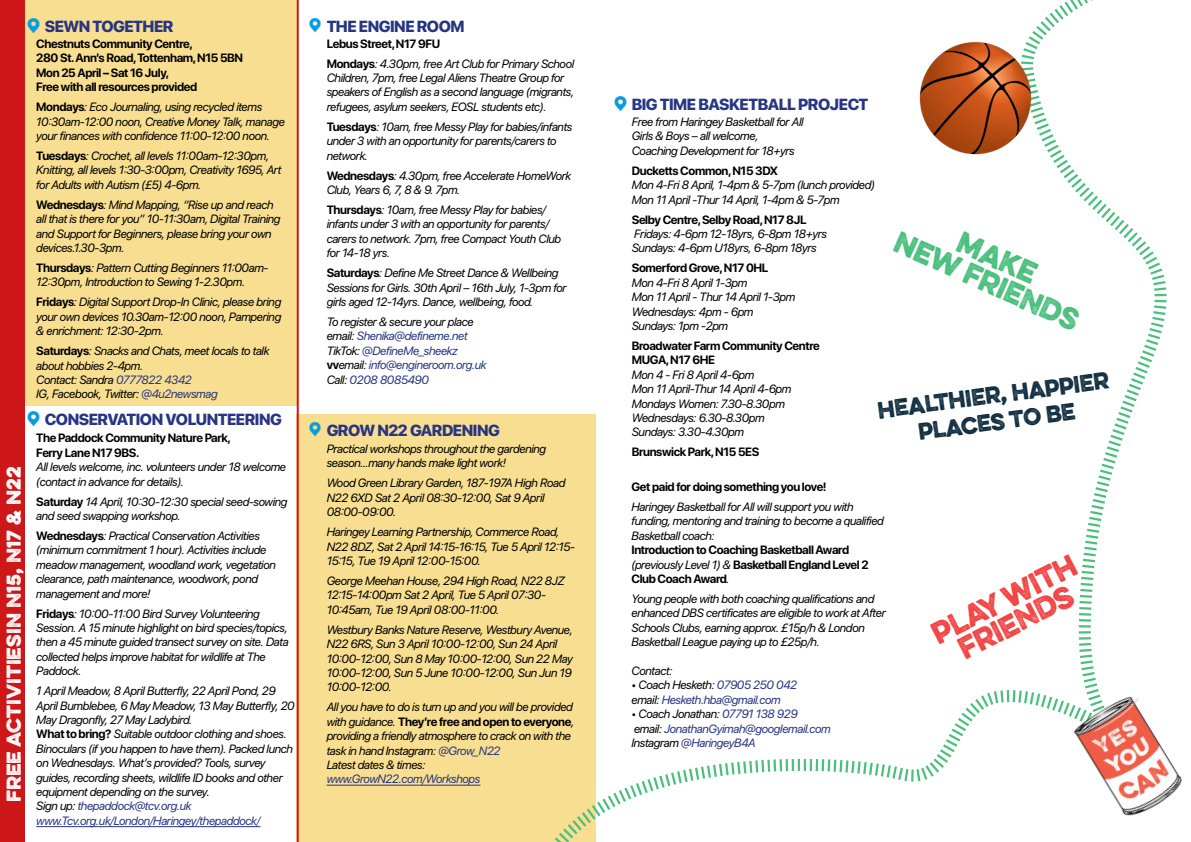
<style>
.page{position:relative;width:1191px;height:842px;background:#fff}
.page>*{position:absolute;margin:0;border:0;box-sizing:border-box;transform-origin:0 0}
.t1{font:700 27.8px/26px "Eveleth Slant W01";color:#f24444;text-align:center;scale:.96 1}
.t2{font:700 27.4px "Eveleth Slant W01";color:#4bbf7d;scale:.96 1}
.t3{font:700 21.4px/26.6px "Eveleth Slant W01";color:#122e40;text-align:center;scale:.96 1}
.t4{font:700 18px "Eveleth Slant W01";color:#fff}
.t5{font:800 16px "SF Pro Display";letter-spacing:-.03em;color:#283583}
.t6{font:italic 12px/14.4px "SF Pro Display";letter-spacing:-.03em;color:#000}
.t7{font:700 12px/14.4px "SF Pro Display";letter-spacing:-.03em;color:#000}
.t8{font:italic 12px/14.4px "SF Pro Display";letter-spacing:-.03em;color:#283583}
.s1{font-weight:700;font-style:normal}
.s2{color:#283583}
.s3{color:#000}
.s4{font-weight:700;font-style:normal;color:#000}
.s5{font-weight:400;font-style:italic}
</style>
<div class="page">
<div style="left:0;top:0;width:298px;height:405px;background:#f8de90"></div>
<div style="left:296px;top:414px;width:299px;height:428px;background:#f8de90"></div>
<hr style="left:297px;top:0;width:2px;height:842px;background:#cd1719">
<img style="left:27px;top:18px;width:13px;height:15px">
<hr style="left:36px;top:826px;width:224px;height:1px;background:#283583">
<img style="left:27px;top:411px;width:13px;height:15px">
<img style="left:309px;top:18px;width:12px;height:14px">
<hr style="left:327px;top:785px;width:153px;height:1px;background:#283583">
<img style="left:309px;top:422px;width:12px;height:14px">
<div style="left:0;top:0;width:25px;height:842px;background:#cd1719"></div>
<svg style="left:1029px;top:0;width:138px;height:677px"></svg>
<svg style="left:555px;top:688px;width:494px;height:154px"></svg>
<img style="left:614px;top:96px;width:13px;height:15px">
<img style="left:1049px;top:677px;width:133px;height:139px">
<img style="left:919px;top:41px;width:114px;height:114px">
<h3 class="t4" style="left:0;top:802px;width:338px;rotate:-90deg">FREE ACTIVITIESIN N15, N17 &amp; n22</h3>
<h3 class="t5" style="left:45px;top:17px;width:130px">SEWN TOGETHER</h3>
<p class="t7" style="left:36px;top:37px;width:208px">Chestnuts Community Centre,<br>280 St. Ann’s Road, Tottenham, N15 5BN<br>Mon 25 April – Sat 16 July,<br>Free with all resources provided</p>
<p class="t6" style="left:36px;top:99px;width:250px"><span class="s1">Mondays</span>: Eco Journaling, using recycled items<br>10:30am-12:00 noon, Creative Money Talk, manage your finances with confidence 11:00-12:00 noon.</p>
<p class="t6" style="left:36px;top:148px;width:247px"><span class="s1">Tuesdays</span>: Crochet, all levels 11:00am-12:30pm,<br>Knitting, all levels 1:30-3:00pm, Creativity 1695, Art for Adults with Autism (£5) 4-6pm.</p>
<p class="t6" style="left:36px;top:197px;width:246px"><span class="s1">Wednesdays</span>: Mind Mapping, “Rise up and reach all that is there for you” 10-11:30am, Digital Training and Support for Beginners, please bring your own devices.1.30-3pm.</p>
<p class="t6" style="left:36px;top:260px;width:234px"><span class="s1">Thursdays</span>: Pattern Cutting Beginners 11:00am-<br>12:30pm, Introduction to Sewing 1-2.30pm.</p>
<p class="t6" style="left:36px;top:294px;width:247px;text-align:justify"><span class="s1">Fridays</span>: Digital Support Drop-In Clinic, please bring your own devices 10.30am-12:00 noon, Pampering &amp; enrichment: 12:30-2pm.</p>
<p class="t6" style="left:36px;top:343px;width:234px"><span class="s1">Saturdays</span>: Snacks and Chats, meet locals to talk about hobbies 2-4pm.<br>Contact: Sandra <span class="s2">0777822 4342<br></span>IG, Facebook, Twitter: <span class="s2">@4u2newsmag</span></p>
<h3 class="t5" style="left:45px;top:410px;width:239px">CONSERVATION VOLUNTEERING</h3>
<p class="t7" style="left:36px;top:431px;width:196px">The Paddock Community Nature Park,<br>Ferry Lane N17 9BS.</p>
<p class="t6" style="left:36px;top:459px;width:251px">All levels welcome, inc. volunteers under 18 welcome (contact in advance for details).</p>
<p class="t6" style="left:36px;top:493px;width:253px"><span class="s1">Saturday</span> 14 April, 10:30-12:30 special seed-sowing and seed swapping workshop.</p>
<p class="t6" style="left:36px;top:528px;width:241px"><span class="s1">Wednesdays</span>: Practical Conservation Activities (minimum commitment 1 hour). Activities include meadow management, woodland work, vegetation clearance, path maintenance, woodwork, pond management and more!</p>
<p class="t6" style="left:36px;top:605px;width:254px"><span class="s1">Fridays</span>: 10:00-11:00 Bird Survey Volunteering Session. A 15 minute highlight on bird species/topics, then a 45 minute guided transect survey on site. Data collected helps improve habitat for wildlife at The Paddock.</p>
<p class="t6" style="left:36px;top:683px;width:260px">1 April Meadow, 8 April Butterfly, 22 April Pond, 29<br>April Bumblebee, 6 May Meadow, 13 May Butterfly, 20<br>May Dragonfly, 27 May Ladybird.<br><span class="s1">What to bring?</span> Suitable outdoor clothing and shoes.<br>Binoculars (if you happen to have them). Packed lunch on Wednesdays. What’s provided? Tools, survey guides, recording sheets, wildlife ID books and other equipment depending on the survey.<br>Sign up: <span class="s2">thepaddock@tcv.org.uk www.Tcv.org.uk/London/Haringey/thepaddock/</span></p>
<h3 class="t5" style="left:327px;top:17px;width:139px">THE ENGINE ROOM</h3>
<p class="t6" style="left:327px;top:32px;width:249px;line-height:20px"><span class="s1">Lebus Street, N17 9FU<br>Mondays</span>: 4.30pm, free Art Club for Primary School</p>
<p class="t6" style="left:327px;top:70px;width:249px">Children, 7pm, free Legal Aliens Theatre Group for speakers of English as a second language (migrants, refugees, asylum seekers, EOSL students etc).</p>
<p class="t6" style="left:327px;top:118px;width:247px"><span class="s1">Tuesdays</span>: 10am, free Messy Play for babies/infants under 3 with an opportunity for parents/carers to network.</p>
<p class="t6" style="left:327px;top:167px;width:246px"><span class="s1">Wednesdays</span>: 4.30pm, free Accelerate HomeWork<br>Club, Years 6, 7, 8 &amp; 9. 7pm.</p>
<p class="t6" style="left:327px;top:202px;width:236px"><span class="s1">Thursdays</span>: 10am, free Messy Play for babies/ infants under 3 with an opportunity for parents/ carers to network. 7pm, free Compact Youth Club for 14-18 yrs.</p>
<p class="t6" style="left:327px;top:265px;width:241px"><span class="s1">Saturdays</span>: Define Me Street Dance &amp; Wellbeing<br>Sessions for Girls. 30th April – 16th July, 1-3pm for girls aged 12-14yrs. Dance, wellbeing, food.</p>
<p class="t8" style="left:327px;top:314px;width:161px"><span class="s3">To register &amp; secure your place email:</span> Shenika@defineme.net<br><span class="s3">TikTok:</span> @DefineMe_sheekz <span class="s4">vv</span><span class="s3">email:</span> info@engineroom.org.uk<br><span class="s3">Call:</span> 0208 8085490</p>
<h3 class="t5" style="left:327px;top:421px;width:175px">GROW N22 GARDENING</h3>
<p class="t6" style="left:327px;top:441px;width:221px">Practical workshops throughout the gardening season…many hands make light work!</p>
<p class="t6" style="left:327px;top:475px;width:240px">Wood Green Library Garden, 187-197A High Road<br>N22 6XD Sat 2 April 08:30-12:00, Sat 9 April<br>08:00-09:00.</p>
<p class="t6" style="left:327px;top:524px;width:250px">Haringey Learning Partnership, Commerce Road,<br>N22 8DZ, Sat 2 April 14:15-16:15, Tue 5 April 12:15-<br>15:15, Tue 19 April 12:00-15:00.</p>
<p class="t6" style="left:327px;top:573px;width:240px">George Meehan House, 294 High Road, N22 8JZ<br>12:15-14:00pm Sat 2 April, Tue 5 April 07:30-<br>10:45am, Tue 19 April 08:00-11:00.</p>
<p class="t6" style="left:327px;top:621px;width:248px">Westbury Banks Nature Reserve, Westbury Avenue, N22 6RS, Sun 3 April 10:00-12:00, Sun 24 April 10:00-12:00, Sun 8 May 10:00-12:00, Sun 22 May 10:00-12:00, Sun 5 June 10:00-12:00, Sun Jun 19<br>10:00-12:00.</p>
<p class="t6" style="left:327px;top:699px;width:249px">All you have to do is turn up and you will be provided with guidance. <span class="s1">They’re free and open to everyone</span>, providing a friendly atmosphere to crack on with the task in hand Instagram: <span class="s2">@Grow_N22<br></span>Latest dates &amp; times:</p>
<p class="t8" style="left:327px;top:771px;width:155px">www.GrowN22.com/Workshops</p>
<h3 class="t5" style="left:632px;top:95px;width:238px">BIG TIME BASKETBALL PROJECT</h3>
<p class="t6" style="left:632px;top:114px;width:173px">Free from Haringey Basketball for All<br>Girls &amp; Boys – all welcome,<br>Coaching Development for 18+yrs</p>
<p class="t7" style="left:632px;top:163px;width:148px">Ducketts Common, N15 3DX</p>
<p class="t6" style="left:632px;top:177px;width:245px">Mon 4-Fri 8 April, 1-4pm &amp; 5-7pm (lunch provided)<br>Mon 11 April -Thur 14 April, 1-4pm &amp; 5-7pm</p>
<p class="t7" style="left:632px;top:212px;width:176px">Selby Centre, Selby Road, N17 8JL</p>
<p class="t6" style="left:632px;top:226px;width:197px">Fridays: 4-6pm 12-18yrs, 6-8pm 18+yrs<br>Sundays: 4-6pm U18yrs, 6-8pm 18yrs</p>
<p class="t7" style="left:632px;top:261px;width:138px">Somerford Grove, N17 0HL</p>
<p class="t6" style="left:632px;top:274px;width:165px">Mon 4-Fri 8 April 1-3pm<br>Mon 11 April - Thur 14 April 1-3pm<br>Wednesdays: 4pm - 6pm<br>Sundays: 1pm -2pm</p>
<p class="t7" style="left:632px;top:339px;width:189px">Broadwater Farm Community Centre<br>MUGA, N17 6HE</p>
<p class="t6" style="left:632px;top:366px;width:161px">Mon 4 - Fri 8 April 4-6pm<br>Mon 11 April-Thur 14 April 4-6pm<br>Mondays Women: 7.30-8.30pm<br>Wednesdays: 6.30-8.30pm<br>Sundays: 3.30-4.30pm</p>
<p class="t7" style="left:632px;top:445px;width:129px">Brunswick Park, N15 5ES</p>
<p class="t7" style="left:631px;top:480px;width:197px">Get paid for doing something you love!</p>
<p class="t6" style="left:631px;top:499px;width:254px">Haringey Basketball for All will support you with funding, mentoring and training to become a qualified<br>Basketball coach:</p>
<p class="t7" style="left:631px;top:543px;width:239px">Introduction to Coaching Basketball Award <span class="s5">(previously Level 1) &amp;</span> Basketball England Level 2<br>Club Coach Award<span class="s5">.</span></p>
<p class="t6" style="left:631px;top:591px;width:256px">Young people with both coaching qualifications and enhanced DBS certificates are eligible to work at After Schools Clubs, earning approx. £15p/h &amp; London Basketball League paying up to £25p/h.</p>
<p class="t6" style="left:631px;top:663px;width:42px">Contact:</p>
<p class="t8" style="left:631px;top:677px;width:167px"><span class="s3">• Coach Hesketh:</span> 07905 250 042 <span class="s3">email:</span> Hesketh.hba@gmail.com</p>
<p class="t8" style="left:631px;top:706px;width:201px"><span class="s3">• Coach Jonathan:</span> 07791 138 929<br><span class="s3">email:</span> JonathanGyimah@googlemail.com<br><span class="s3">Instagram</span> @HaringeyB4A</p>
<h2 class="t2" style="left:904px;top:222px;width:208px;rotate:24deg">new FRIENDS</h2>
<h2 class="t2" style="left:967px;top:222px;width:89px;rotate:24deg">make</h2>
<h3 class="t3" style="left:876px;top:397px;width:244px;rotate:-8deg">HEALTHIER, HAPPIER<br>PLACES TO BE</h3>
<h1 class="t1" style="left:927px;top:623px;width:166px;rotate:-27deg">PLAY WITH<br>FRIENDS</h1>
</div>
